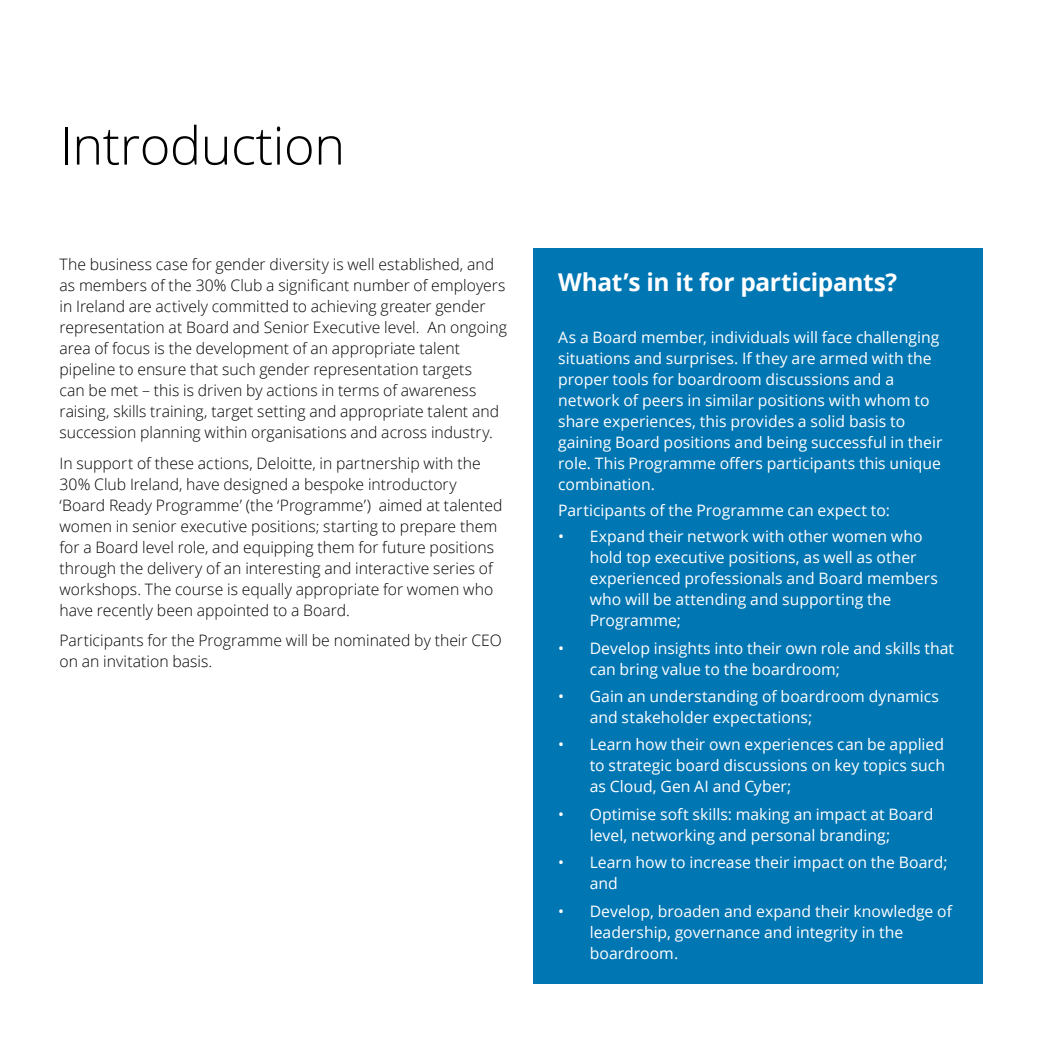
<style>
.page{position:relative;width:1042px;height:1042px;background:#fff}
.page>*{position:absolute;margin:0;border:0;box-sizing:border-box;transform-origin:0 0}
.t1{font:300 52.5px "Open Sans";letter-spacing:-.01em;color:#000}
.t2{font:700 24.5px "Open Sans";letter-spacing:-.015em;color:#fff}
.t3{font:15.75px/21px "Open Sans";color:#fff}
.t4{font:300 15.75px/21px "Open Sans";color:#000}
</style>
<div class="page">
<div style="left:533px;top:249px;width:449px;height:735px;background:#0076b3"></div>
<h1 class="t1" style="left:60px;top:110px;width:287px">Introduction</h1>
<p class="t4" style="left:60px;top:253px;width:449px">The business case for gender diversity is well established, and as members of the 30% Club a significant number of employers in Ireland are actively committed to achieving greater gender representation at Board and Senior Executive level. An ongoing area of focus is the development of an appropriate talent pipeline to ensure that such gender representation targets<br>can be met – this is driven by actions in terms of awareness raising, skills training, target setting and appropriate talent and succession planning within organisations and across industry.</p>
<p class="t4" style="left:60px;top:452px;width:444px">In support of these actions, Deloitte, in partnership with the 30% Club Ireland, have designed a bespoke introductory ‘Board Ready Programme’ (the ‘Programme’) aimed at talented women in senior executive positions; starting to prepare them for a Board level role, and equipping them for future positions through the delivery of an interesting and interactive series of workshops. The course is equally appropriate for women who have recently been appointed to a Board.</p>
<p class="t4" style="left:60px;top:630px;width:444px">Participants for the Programme will be nominated by their CEO on an invitation basis.</p>
<h2 class="t2" style="left:558px;top:264px;width:340px">What’s in it for participants?</h2>
<p class="t3" style="left:558px;top:326px;width:386px">As a Board member, individuals will face challenging situations and surprises. If they are armed with the proper tools for boardroom discussions and a network of peers in similar positions with whom to share experiences, this provides a solid basis to gaining Board positions and being successful in their role. This Programme offers participants this unique combination.</p>
<p class="t3" style="left:558px;top:499px;width:333px">Participants of the Programme can expect to:</p>
<p class="t3" style="left:590px;top:525px;width:350px;text-indent:-32px">• Expand their network with other women who hold top executive positions, as well as other experienced professionals and Board members who will be attending and supporting the Programme;</p>
<p class="t3" style="left:590px;top:637px;width:366px;text-indent:-32px">• Develop insights into their own role and skills that can bring value to the boardroom;</p>
<p class="t3" style="left:590px;top:685px;width:351px;text-indent:-32px">• Gain an understanding of boardroom dynamics and stakeholder expectations;</p>
<p class="t3" style="left:590px;top:734px;width:357px;text-align:justify;text-indent:-32px">• Learn how their own experiences can be applied to strategic board discussions on key topics such as Cloud, Gen AI and Cyber;</p>
<p class="t3" style="left:590px;top:803px;width:345px;text-indent:-32px">• Optimise soft skills: making an impact at Board level, networking and personal branding;</p>
<p class="t3" style="left:590px;top:851px;width:359px;text-indent:-32px">• Learn how to increase their impact on the Board; and</p>
<p class="t3" style="left:590px;top:900px;width:364px;text-indent:-32px">• Develop, broaden and expand their knowledge of leadership, governance and integrity in the boardroom.</p>
</div>
